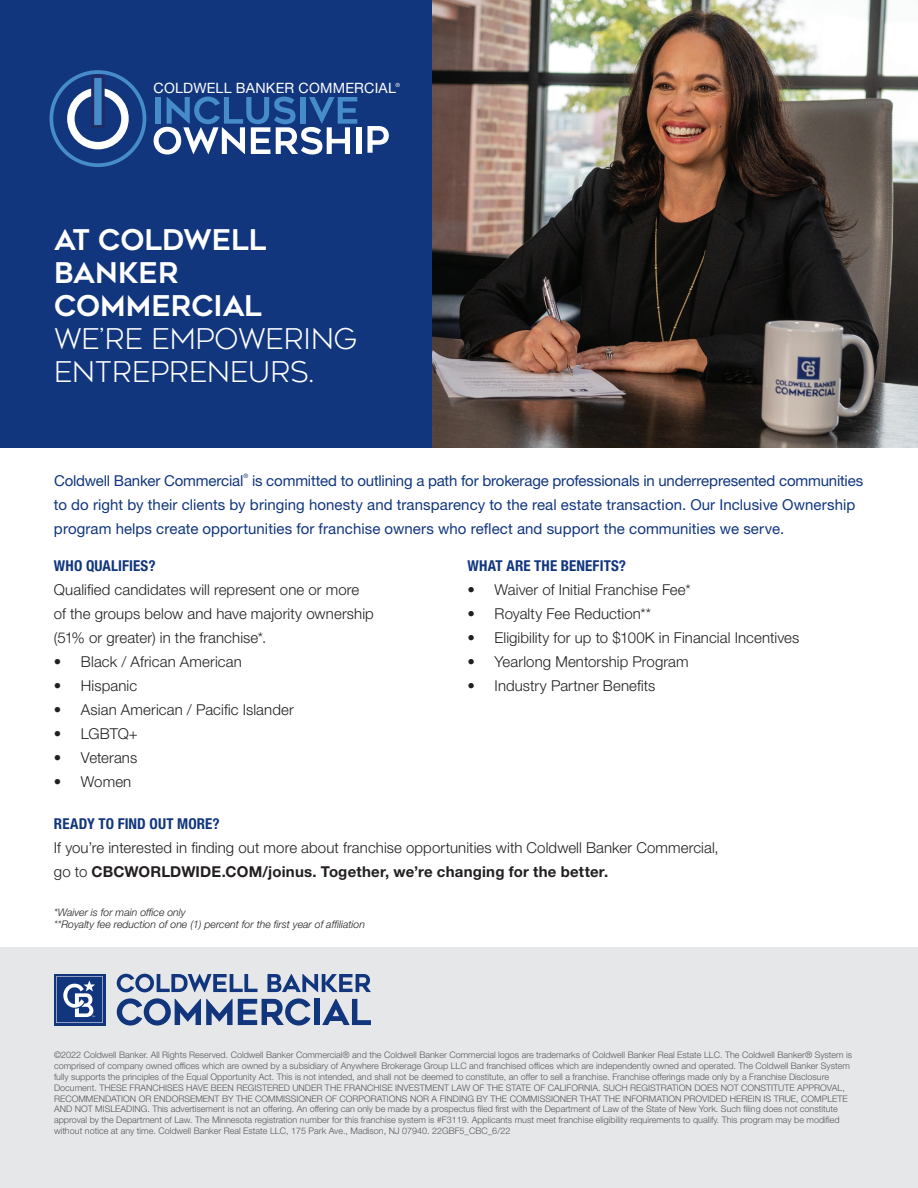
<style>
.page{position:relative;width:918px;height:1188px;background:#fff}
.page>*{position:absolute;margin:0;border:0;box-sizing:border-box;transform-origin:0 0}
.t1{font:300 28.5px/33px "Geometos Neue";color:#fff}
.t2{font:700 28.5px/33px "Geometos Neue";color:#fff}
.t3{font:300 15px/24px "Helvetica Neue LT Std";letter-spacing:.005em;color:#231f20}
.t4{font:15px/24px "Helvetica Neue LT Std";color:#11367e}
.t5{font:700 condensed 15px "Helvetica Neue LT Std";letter-spacing:.01em;color:#11367e}
.t6{font:14.25px "Helvetica Neue LT Std";letter-spacing:.015em;color:#fff}
.t7{font:italic 300 10.5px/12.6px "Helvetica Neue LT Std";color:#231f20}
.t8{font:300 9px/10.8px "Helvetica Neue LT Std";color:#57585a}
.t9{font:6px "Helvetica Neue LT Std";color:#11367e}
.t10{font:5.7px "Helvetica Neue LT Std";color:#fff}
.s1{font-weight:700}
</style>
<div class="page">
<div style="left:0;top:0;width:459px;height:448px;background:#11367e"></div>
<div style="left:0;top:947px;width:918px;height:241px;background:#e6e7e9"></div>
<svg style="left:267px;top:974px;width:104px;height:18px"></svg>
<svg style="left:117px;top:974px;width:141px;height:18px"></svg>
<svg style="left:117px;top:998px;width:194px;height:28px"></svg>
<div style="left:314px;top:999px;width:6px;height:26px;background:#11367e"></div>
<svg style="left:322px;top:999px;width:49px;height:26px"></svg>
<div style="left:54px;top:974px;width:51px;height:51px;background:#11367e"></div>
<svg style="left:56px;top:976px;width:47px;height:47px"></svg>
<svg style="left:367px;top:126px;width:22px;height:27px"></svg>
<svg style="left:154px;top:97px;width:203px;height:58px"></svg>
<div style="left:356px;top:127px;width:5px;height:27px;background:#fff"></div>
<svg style="left:49px;top:70px;width:97px;height:97px"></svg>
<img style="left:432px;top:0;width:486px;height:448px">
<h3 class="t6" style="left:153px;top:80px;width:244px">COLDWELL BANKER COMMERCIAL</h3>
<p class="t10" style="left:396px;top:81px;width:6px">®</p>
<h1 class="t2" style="left:54px;top:224px;width:214px">AT COLDWELL<br>BANKER<br>COMMERCIAL</h1>
<h1 class="t1" style="left:54px;top:322px;width:304px">WE’RE EMPOWERING<br>ENTREPRENEURS.</h1>
<h2 class="t4" style="left:54px;top:468px;width:191px">Coldwell Banker Commercial</h2>
<p class="t9" style="left:243px;top:472px;width:6px">®</p>
<p class="t4" style="left:54px;top:468px;width:811px;text-indent:198px">is committed to outlining a path for brokerage professionals in underrepresented communities to do right by their clients by bringing honesty and transparency to the real estate transaction. Our Inclusive Ownership program helps create opportunities for franchise owners who reflect and support the communities we serve.</p>
<h2 class="t5" style="left:54px;top:557px;width:103px">WHO QUALIFIES?</h2>
<h2 class="t3" style="left:54px;top:578px;width:321px">Qualified candidates will represent one or more of the groups below and have majority ownership (51% or greater) in the franchise*.</h2>
<h2 class="t3" style="left:54px;top:650px;width:189px">• Black / African American</h2>
<h2 class="t3" style="left:54px;top:674px;width:85px">• Hispanic</h2>
<h2 class="t3" style="left:54px;top:698px;width:241px">• Asian American / Pacific Islander</h2>
<h2 class="t3" style="left:54px;top:722px;width:85px">• LGBTQ+</h2>
<h2 class="t3" style="left:54px;top:746px;width:85px">• Veterans</h2>
<h2 class="t3" style="left:54px;top:770px;width:79px">• Women</h2>
<h2 class="t5" style="left:468px;top:557px;width:160px">WHAT ARE THE BENEFITS?</h2>
<h2 class="t3" style="left:468px;top:578px;width:225px">• Waiver of Initial Franchise Fee*</h2>
<h2 class="t3" style="left:468px;top:602px;width:185px">• Royalty Fee Reduction**</h2>
<h2 class="t3" style="left:468px;top:626px;width:333px">• Eligibility for up to $100K in Financial Incentives</h2>
<h2 class="t3" style="left:468px;top:650px;width:223px">• Yearlong Mentorship Program</h2>
<h2 class="t3" style="left:468px;top:674px;width:189px">• Industry Partner Benefits</h2>
<h2 class="t5" style="left:54px;top:815px;width:167px">READY TO FIND OUT MORE?</h2>
<h2 class="t3" style="left:54px;top:835px;width:666px">If you’re interested in finding out more about franchise opportunities with Coldwell Banker Commercial, go to <span class="s1">CBCWORLDWIDE.COM/joinus. Together, we’re changing for the better.</span></h2>
<p class="t7" style="left:54px;top:905px;width:312px">*Waiver is for main office only<br>**Royalty fee reduction of one (1) percent for the first year of affiliation</p>
<p class="t8" style="left:54px;top:1050px;width:800px">©2022 Coldwell Banker. All Rights Reserved. Coldwell Banker Commercial® and the Coldwell Banker Commercial logos are trademarks of Coldwell Banker Real Estate LLC. The Coldwell Banker® System is comprised of company owned offices which are owned by a subsidiary of Anywhere Brokerage Group LLC and franchised offices which are independently owned and operated. The Coldwell Banker System fully supports the principles of the Equal Opportunity Act. This is not intended, and shall not be deemed to constitute, an offer to sell a franchise. Franchise offerings made only by a Franchise Disclosure Document. THESE FRANCHISES HAVE BEEN REGISTERED UNDER THE FRANCHISE INVESTMENT LAW OF THE STATE OF CALIFORNIA. SUCH REGISTRATION DOES NOT CONSTITUTE APPROVAL, RECOMMENDATION OR ENDORSEMENT BY THE COMMISSIONER OF CORPORATIONS NOR A FINDING BY THE COMMISSIONER THAT THE INFORMATION PROVIDED HEREIN IS TRUE, COMPLETE AND NOT MISLEADING. This advertisement is not an offering. An offering can only be made by a prospectus filed first with the Department of Law of the State of New York. Such filing does not constitute approval by the Department of Law. The Minnesota registration number for this franchise system is #F3119. Applicants must meet franchise eligibility requirements to qualify. This program may be modified without notice at any time. Coldwell Banker Real Estate LLC, 175 Park Ave., Madison, NJ 07940. 22GBF5_CBC_6/22</p>
</div>
